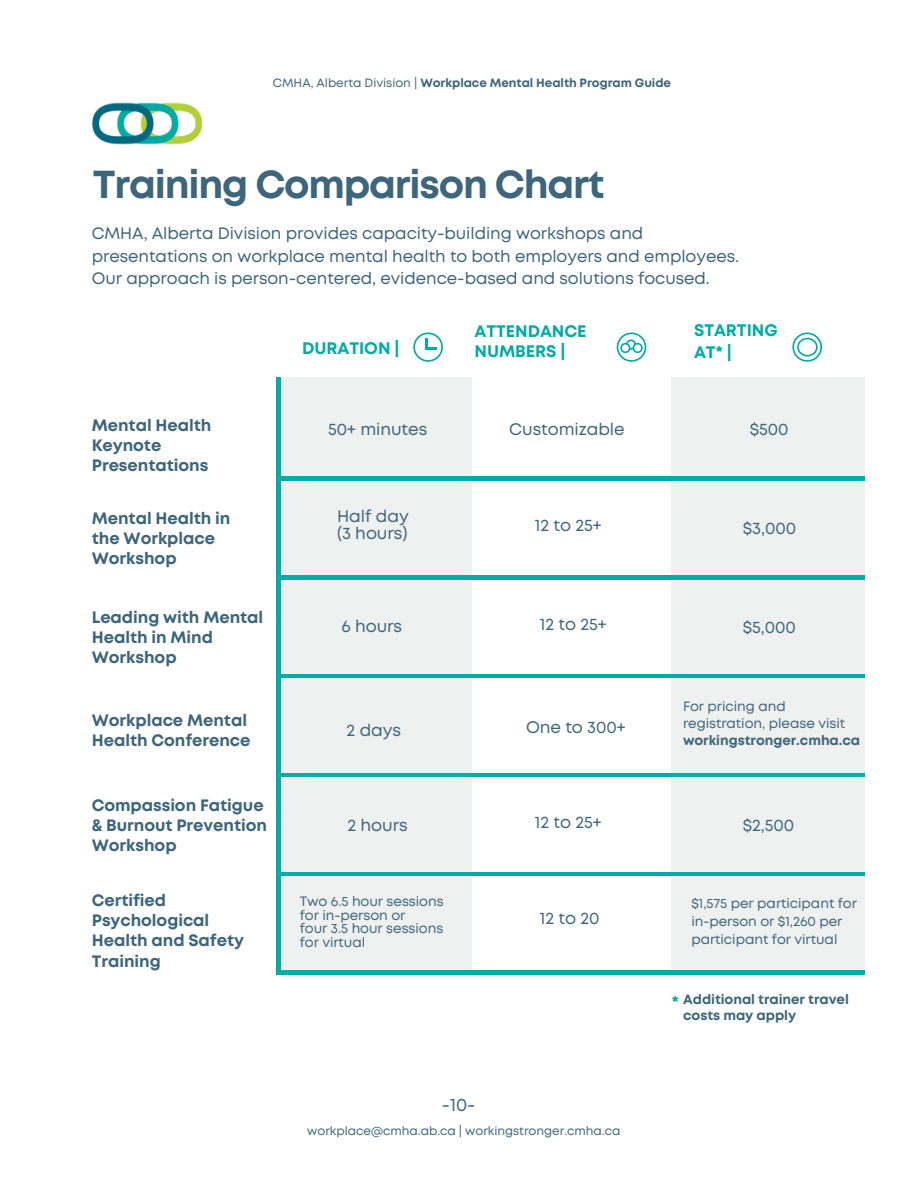
<style>
.page{position:relative;width:918px;height:1188px;background:#fff}
.page>*{position:absolute;margin:0;border:0;box-sizing:border-box;transform-origin:0 0}
.t1{font:700 39px "Mont";letter-spacing:-.03em;color:#3d657b}
.t2{font:18px "Mont";color:#3d657b}
.t3{font:16.65px/16.8px "Mont";letter-spacing:-.005em;color:#3d657b}
.t4{font:700 16.65px/22.5px "Mont";letter-spacing:-.005em;color:#00aca4}
.t5{font:700 16.5px/20.2px "Mont";letter-spacing:-.005em;color:#3d657b}
.t6{font:16.5px/22.5px "Mont";letter-spacing:-.005em;color:#3d657b}
.t7{font:13.5px/13.5px "Mont";letter-spacing:-.005em;color:#3d657b}
.t8{font:700 13.5px "Mont";letter-spacing:-.005em;color:#3d657b}
.t9{font:700 12px "Mont";letter-spacing:-.005em;color:#3d657b}
.t10{font:12px "Mont";letter-spacing:-.005em;color:#3d657b}
.s1{font-weight:400}
.s2{font-weight:700}
</style>
<div class="page">
<svg style="left:413px;top:332px;width:30px;height:30px"></svg>
<svg style="left:617px;top:332px;width:29px;height:30px"></svg>
<div style="left:279px;top:377px;width:192px;height:596px;background:#eff0f0"></div>
<div style="left:672px;top:377px;width:192px;height:596px;background:#eff0f0"></div>
<hr style="left:281px;top:773px;width:583px;height:4px;background:#00aca4">
<hr style="left:281px;top:575px;width:583px;height:4px;background:#00aca4">
<hr style="left:281px;top:476px;width:583px;height:4px;background:#00aca4">
<hr style="left:277px;top:377px;width:4px;height:598px;background:#00aca4">
<hr style="left:281px;top:872px;width:583px;height:4px;background:#00aca4">
<hr style="left:281px;top:674px;width:583px;height:4px;background:#00aca4">
<hr style="left:281px;top:971px;width:583px;height:4px;background:#00aca4">
<svg style="left:792px;top:332px;width:30px;height:30px"></svg>
<img style="left:92px;top:102px;width:111px;height:43px">
<p class="t9" style="left:273px;top:78px;width:400px"><span class="s1">CMHA, Alberta Division |</span> Workplace Mental Health Program Guide</p>
<p class="t1" style="left:93px;top:170px;width:513px">Training Comparison Chart</p>
<p class="t6" style="left:92px;top:224px;width:649px">CMHA, Alberta Division provides capacity-building workshops and presentations on workplace mental health to both employers and employees.</p>
<p class="t6" style="left:92px;top:269px;width:619px">Our approach is person-centered, evidence-based and solutions focused.</p>
<p class="t5" style="left:92px;top:416px;width:121px">Mental Health<br>Keynote<br>Presentations</p>
<p class="t5" style="left:92px;top:509px;width:140px">Mental Health in the Workplace<br>Workshop</p>
<p class="t5" style="left:92px;top:608px;width:173px">Leading with Mental<br>Health in Mind<br>Workshop</p>
<p class="t5" style="left:92px;top:711px;width:160px">Workplace Mental<br>Health Conference</p>
<p class="t5" style="left:92px;top:796px;width:177px">Compassion Fatigue &amp; Burnout Prevention<br>Workshop</p>
<p class="t5" style="left:92px;top:891px;width:154px">Certified<br>Psychological<br>Health and Safety<br>Training</p>
<p class="t4" style="left:302px;top:338px;width:99px">DURATION |</p>
<p class="t3" style="left:328px;top:422px;width:101px">50+ minutes</p>
<p class="t3" style="left:337px;top:509px;width:73px">Half day (3 hours)</p>
<p class="t3" style="left:341px;top:619px;width:62px">6 hours</p>
<p class="t4" style="left:474px;top:321px;width:114px">ATTENDANCE</p>
<p class="t4" style="left:474px;top:341px;width:93px">NUMBERS |</p>
<p class="t3" style="left:509px;top:422px;width:117px">Customizable</p>
<p class="t3" style="left:535px;top:518px;width:68px">12 to 25+</p>
<p class="t3" style="left:540px;top:617px;width:68px">12 to 25+</p>
<p class="t3" style="left:347px;top:723px;width:56px">2 days</p>
<p class="t3" style="left:347px;top:818px;width:62px">2 hours</p>
<p class="t7" style="left:300px;top:896px;width:145px">Two 6.5 hour sessions for in-person or</p>
<p class="t7" style="left:300px;top:923px;width:145px">four 3.5 hour sessions for virtual</p>
<p class="t3" style="left:526px;top:720px;width:101px">One to 300+</p>
<p class="t3" style="left:535px;top:815px;width:68px">12 to 25+</p>
<p class="t3" style="left:540px;top:911px;width:61px">12 to 20</p>
<p class="t2" style="left:442px;top:1098px;width:35px">-10-</p>
<p class="t10" style="left:307px;top:1127px;width:315px">workplace@cmha.ab.ca | workingstronger.cmha.ca</p>
<p class="t4" style="left:694px;top:320px;width:85px">STARTING<br>AT* |</p>
<p class="t3" style="left:750px;top:422px;width:40px">$500</p>
<p class="t3" style="left:743px;top:521px;width:55px">$3,000</p>
<p class="t3" style="left:743px;top:620px;width:55px">$5,000</p>
<p class="t7" style="left:683px;top:699px;width:179px;line-height:16.8px">For pricing and registration, please visit <span class="s2">workingstronger.cmha.ca</span></p>
<p class="t3" style="left:743px;top:818px;width:53px">$2,500</p>
<p class="t7" style="left:691px;top:895px;width:167px;line-height:18px">$1,575 per participant for in-person or $1,260 per participant for virtual</p>
<p class="t8" style="left:683px;top:994px;width:167px">Additional trainer travel</p>
<p class="t8" style="left:683px;top:1010px;width:114px">costs may apply</p>
<p class="t4" style="left:672px;top:992px;width:9px">*</p>
</div>
